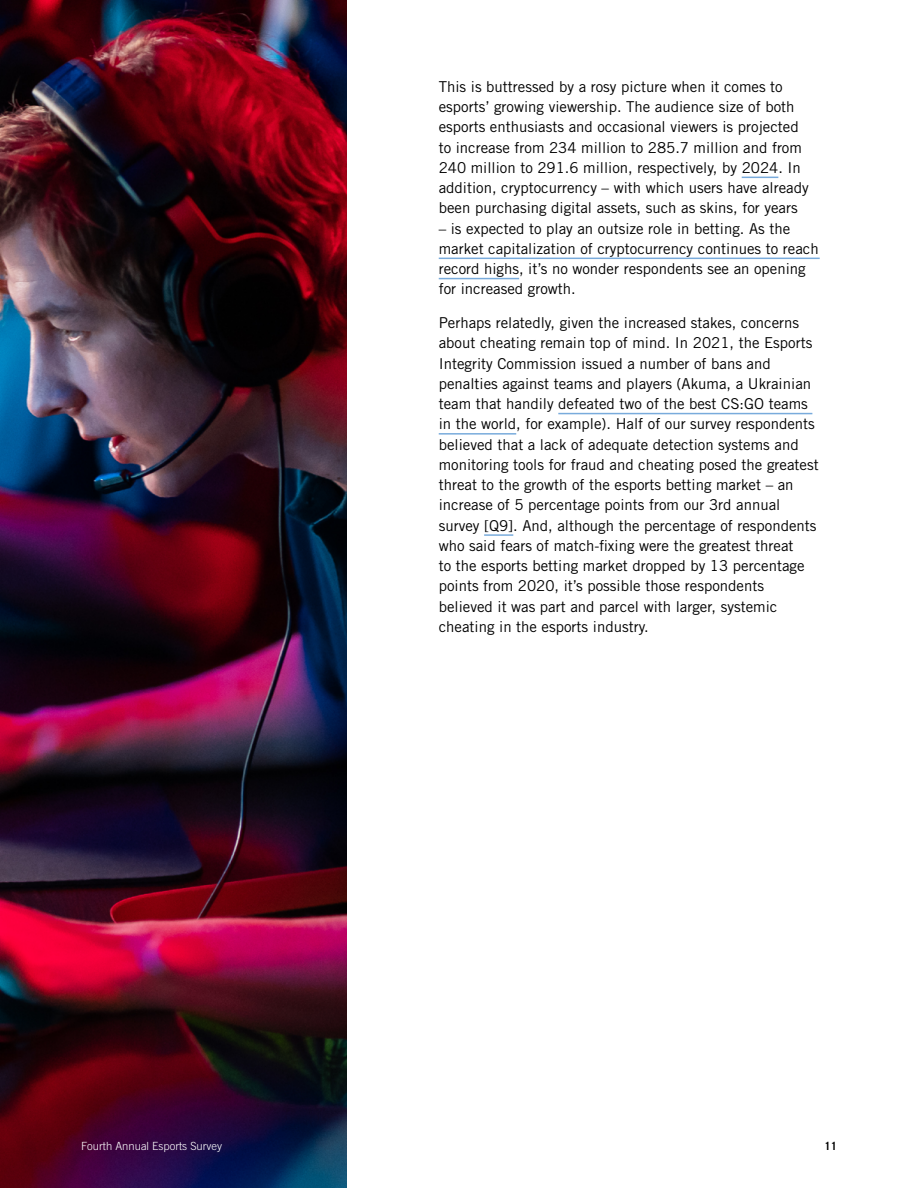
<style>
.page{position:relative;width:918px;height:1188px;background:#fff}
.page>*{position:absolute;margin:0;border:0;box-sizing:border-box;transform-origin:0 0}
.t1{font:15px/20.2px "Trade Gothic LT Std";color:#000}
.t2{font:300 11.25px "Trade Gothic LT Std";color:#fff}
.t3{font:700 11.25px "Trade Gothic LT Std";color:#000}
</style>
<div class="page">
<img style="left:0;top:0;width:346px;height:1188px">
<hr style="left:742px;top:177px;width:36px;height:1px;background:#79abdc">
<hr style="left:439px;top:258px;width:381px;height:1px;background:#79abdc">
<hr style="left:439px;top:278px;width:80px;height:1px;background:#79abdc">
<hr style="left:558px;top:413px;width:254px;height:1px;background:#79abdc">
<hr style="left:439px;top:433px;width:77px;height:2px;background:#79abdc">
<hr style="left:484px;top:534px;width:29px;height:2px;background:#79abdc">
<p class="t1" style="left:439px;top:76px;width:371px">This is buttressed by a rosy picture when it comes to esports’ growing viewership. The audience size of both esports enthusiasts and occasional viewers is projected to increase from 234 million to 285.7 million and from 240 million to 291.6 million, respectively, by 2024. In addition, cryptocurrency – with which users have already been purchasing digital assets, such as skins, for years</p>
<p class="t1" style="left:439px;top:218px;width:381px">– is expected to play an outsize role in betting. As the market capitalization of cryptocurrency continues to reach record highs, it’s no wonder respondents see an opening for increased growth.</p>
<p class="t1" style="left:439px;top:312px;width:381px">Perhaps relatedly, given the increased stakes, concerns about cheating remain top of mind. In 2021, the Esports Integrity Commission issued a number of bans and penalties against teams and players (Akuma, a Ukrainian team that handily defeated two of the best CS:GO teams in the world, for example). Half of our survey respondents believed that a lack of adequate detection systems and monitoring tools for fraud and cheating posed the greatest threat to the growth of the esports betting market – an increase of 5 percentage points from our 3rd annual survey [Q9]. And, although the percentage of respondents who said fears of match-fixing were the greatest threat<br>to the esports betting market dropped by 13 percentage points from 2020, it’s possible those respondents believed it was part and parcel with larger, systemic cheating in the esports industry.</p>
<p class="t2" style="left:81px;top:1139px;width:143px">Fourth Annual Esports Survey</p>
<p class="t3" style="left:824px;top:1139px;width:14px">11</p>
</div>
